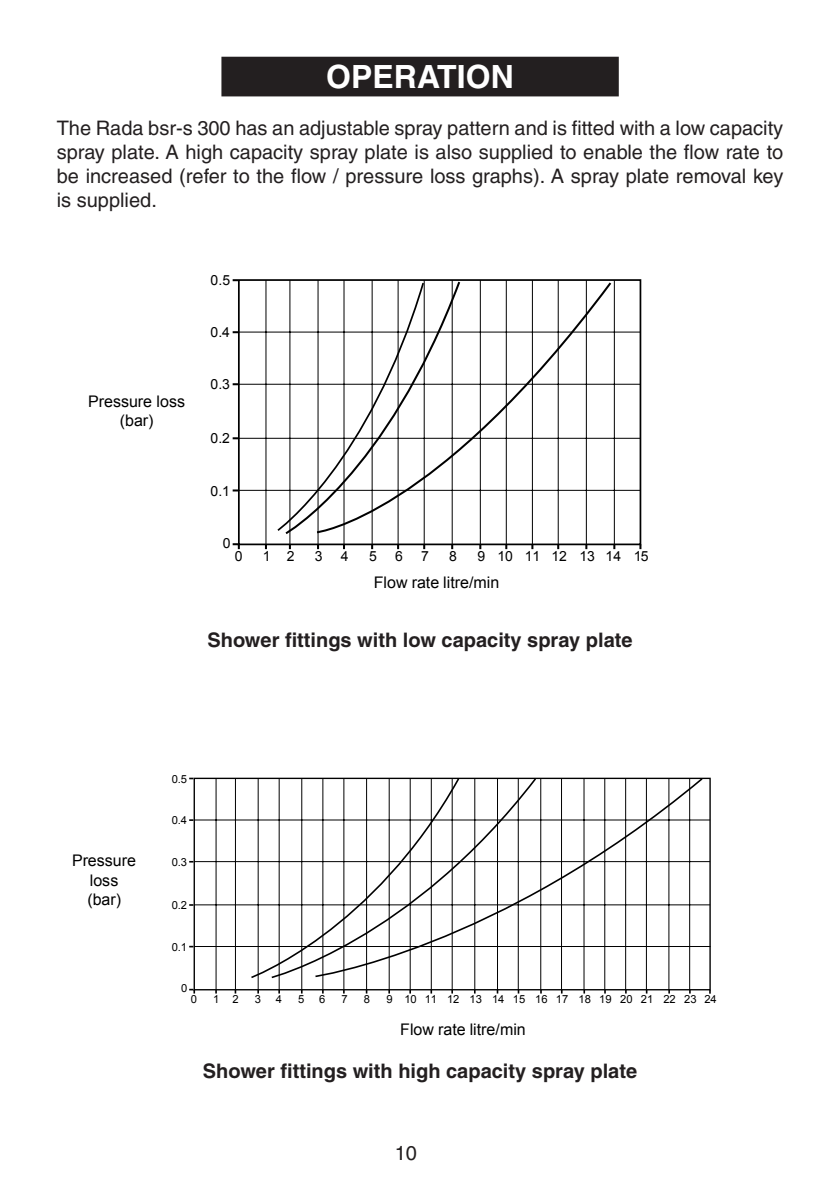
<style>
.page{position:relative;width:840px;height:1191px;background:#fff}
.page>*{position:absolute;margin:0;border:0;box-sizing:border-box;transform-origin:0 0}
.head{font:700 32px "Helvetica";color:#fff}
.Body_text{font:20px/24px "Helvetica";color:#231f20;text-align:justify}
.FigTitle{font:700 20px "Helvetica";color:#231f20}
.t1{font:16px/19.2px "Arial";color:#000;text-align:center}
.t2{font:14px "Arial";color:#000}
.t3{font:11.2px "Arial";color:#000}
</style>
<div class="page">
<div style="left:222px;top:58px;width:395px;height:37px;background:#231f20"></div>
<div style="left:221px;top:57px;width:397px;height:39px;border:2px solid #231f20"></div>
<hr style="left:497px;top:778px;width:1px;height:211px;background:#000">
<hr style="left:517px;top:778px;width:1px;height:211px;background:#000">
<hr style="left:540px;top:778px;width:1px;height:211px;background:#000">
<hr style="left:561px;top:778px;width:1px;height:211px;background:#000">
<hr style="left:583px;top:778px;width:1px;height:211px;background:#000">
<hr style="left:604px;top:778px;width:1px;height:211px;background:#000">
<hr style="left:625px;top:778px;width:1px;height:211px;background:#000">
<hr style="left:645px;top:778px;width:1px;height:211px;background:#000">
<hr style="left:668px;top:778px;width:1px;height:211px;background:#000">
<hr style="left:689px;top:778px;width:1px;height:211px;background:#000">
<hr style="left:194px;top:819px;width:515px;height:1px;background:#000">
<hr style="left:194px;top:861px;width:515px;height:1px;background:#000">
<hr style="left:194px;top:904px;width:515px;height:1px;background:#000">
<hr style="left:194px;top:946px;width:516px;height:1px;background:#000">
<hr style="left:474px;top:778px;width:1px;height:211px;background:#000">
<hr style="left:451px;top:778px;width:1px;height:211px;background:#000">
<hr style="left:430px;top:778px;width:1px;height:211px;background:#000">
<hr style="left:409px;top:778px;width:1px;height:211px;background:#000">
<hr style="left:388px;top:778px;width:1px;height:211px;background:#000">
<hr style="left:366px;top:778px;width:1px;height:211px;background:#000">
<hr style="left:343px;top:778px;width:1px;height:211px;background:#000">
<hr style="left:322px;top:778px;width:1px;height:211px;background:#000">
<hr style="left:301px;top:778px;width:1px;height:211px;background:#000">
<hr style="left:279px;top:778px;width:1px;height:211px;background:#000">
<hr style="left:258px;top:778px;width:1px;height:211px;background:#000">
<hr style="left:235px;top:778px;width:1px;height:211px;background:#000">
<hr style="left:215px;top:778px;width:1px;height:211px;background:#000">
<svg style="left:189px;top:988px;width:6px;height:5px"></svg>
<svg style="left:250px;top:777px;width:454px;height:202px"></svg>
<svg style="left:232px;top:279px;width:410px;height:271px"></svg>
<p class="head" style="left:326px;top:57px;width:189px">OPERATION</p>
<p class="Body_text" style="left:57px;top:116px;width:727px">The Rada bsr-s 300 has an adjustable spray pattern and is fitted with a low capacity spray plate. A high capacity spray plate is also supplied to enable the flow rate to be increased (refer to the flow / pressure loss graphs). A spray plate removal key is supplied.</p>
<p class="t2" style="left:210px;top:271px;width:21px">0.5</p>
<p class="t2" style="left:210px;top:323px;width:21px">0.4</p>
<p class="t1" style="left:88px;top:391px;width:98px">Pressure loss (bar)</p>
<p class="t2" style="left:210px;top:375px;width:21px">0.3</p>
<p class="t2" style="left:210px;top:429px;width:21px">0.2</p>
<p class="t2" style="left:210px;top:481px;width:21px">0.1</p>
<p class="t2" style="left:222px;top:533px;width:9px">0</p>
<p class="t2" style="left:524px;top:547px;width:17px">11</p>
<p class="t2" style="left:234px;top:547px;width:9px">0</p>
<p class="t2" style="left:263px;top:547px;width:33px">1 2</p>
<p class="t2" style="left:315px;top:547px;width:9px">3</p>
<p class="t2" style="left:341px;top:547px;width:9px">4</p>
<p class="t2" style="left:369px;top:547px;width:9px">5</p>
<p class="t2" style="left:395px;top:547px;width:9px">6</p>
<p class="t2" style="left:421px;top:547px;width:9px">7</p>
<p class="t2" style="left:449px;top:547px;width:9px">8</p>
<p class="t2" style="left:477px;top:547px;width:37px">9 10</p>
<p class="t2" style="left:551px;top:547px;width:99px">12 13 14 15</p>
<p class="t1" style="left:373px;top:573px;width:127px">Flow rate litre/min</p>
<p class="FigTitle" style="left:207px;top:628px;width:426px">Shower fittings with low capacity spray plate</p>
<p class="t1" style="left:72px;top:851px;width:65px">Pressure loss (bar)</p>
<p class="t3" style="left:171px;top:771px;width:17px">0.5</p>
<p class="t3" style="left:171px;top:813px;width:17px">0.4</p>
<p class="t3" style="left:171px;top:854px;width:17px">0.3</p>
<p class="t3" style="left:171px;top:898px;width:17px">0.2</p>
<p class="t3" style="left:171px;top:939px;width:17px">0.1</p>
<p class="t3" style="left:181px;top:981px;width:8px">0</p>
<p class="t3" style="left:191px;top:991px;width:8px">0</p>
<p class="t3" style="left:213px;top:991px;width:27px">1 2</p>
<p class="t3" style="left:255px;top:991px;width:8px">3</p>
<p class="t3" style="left:276px;top:991px;width:8px">4</p>
<p class="t3" style="left:298px;top:991px;width:8px">5</p>
<p class="t3" style="left:319px;top:991px;width:8px">6</p>
<p class="t3" style="left:341px;top:991px;width:8px">7</p>
<p class="t3" style="left:364px;top:991px;width:8px">8</p>
<p class="t3" style="left:386px;top:991px;width:32px">9 10</p>
<p class="t3" style="left:447px;top:991px;width:271px">12 13 14 15 16 17 18 19 20 21 22 23 24</p>
<p class="t3" style="left:424px;top:991px;width:14px">11</p>
<p class="t1" style="left:400px;top:1019px;width:127px">Flow rate litre/min</p>
<p class="FigTitle" style="left:203px;top:1058px;width:435px">Shower fittings with high capacity spray plate</p>
<p class="Body_text" style="left:394px;top:1141px;width:24px">10</p>
</div>
